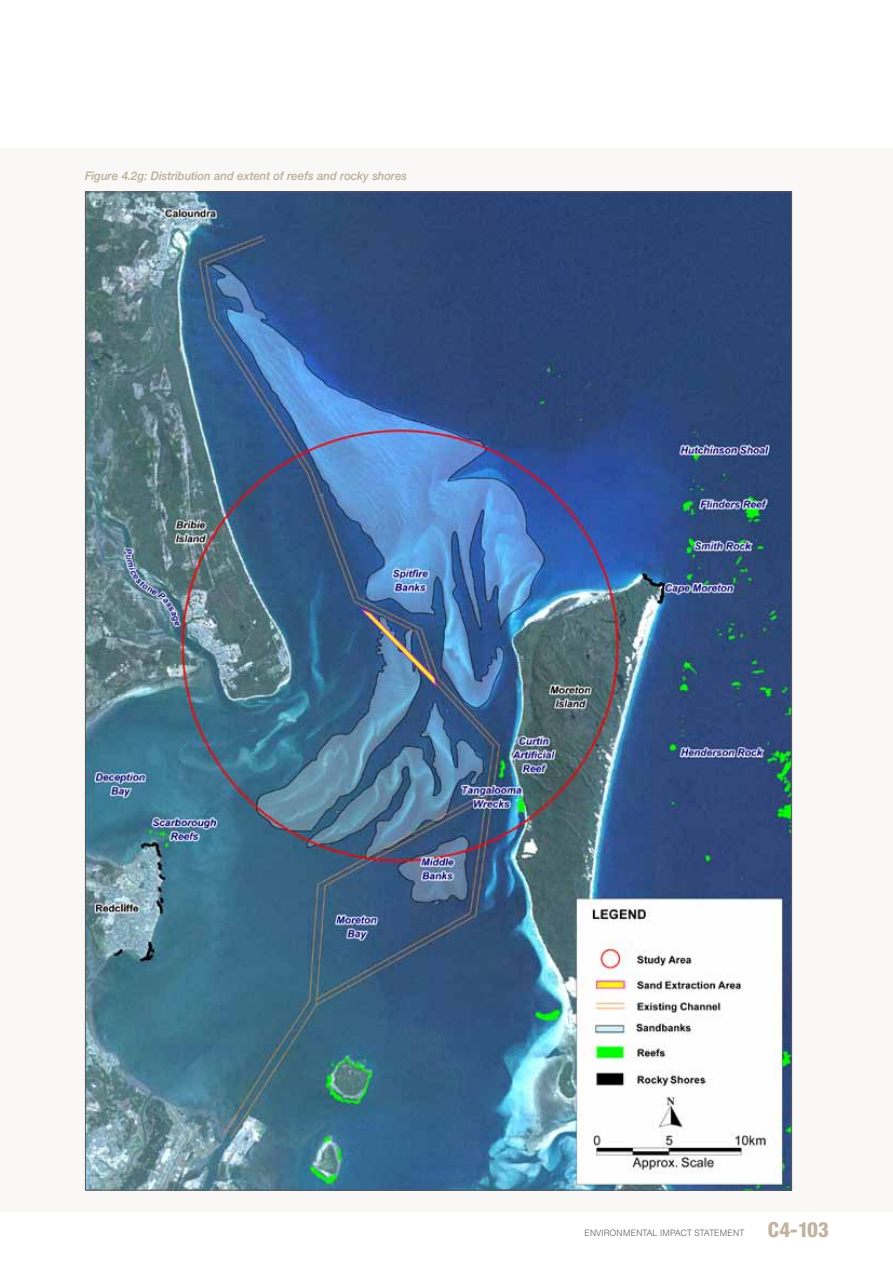
<style>
.page{position:relative;width:893px;height:1263px;background:#fff}
.page>*{position:absolute;margin:0;border:0;box-sizing:border-box;transform-origin:0 0}
.t1{font:800 21px "Neue Helvetica Condensed BQ";color:#c0b3a0}
.t2{font:italic 500 12px "Neue Helvetica BQ";letter-spacing:.01em;color:#b9ac98;scale:.95 1}
.t3{font:300 9px "Neue Helvetica BQ";letter-spacing:.01em;color:#58595b;scale:.95 1}
</style>
<div class="page">
<div style="left:0;top:149px;width:893px;height:1063px;background:#f9f8f6"></div>
<img style="left:87px;top:194px;width:703px;height:994px">
<p class="t2" style="left:85px;top:168px;width:340px">Figure 4.2g: Distribution and extent of reefs and rocky shores</p>
<p class="t3" style="left:584px;top:1227px;width:170px">ENVIRONMENTAL IMPACT STATEMENT</p>
<h1 class="t1" style="left:768px;top:1216px;width:63px">C4-103</h1>
</div>
